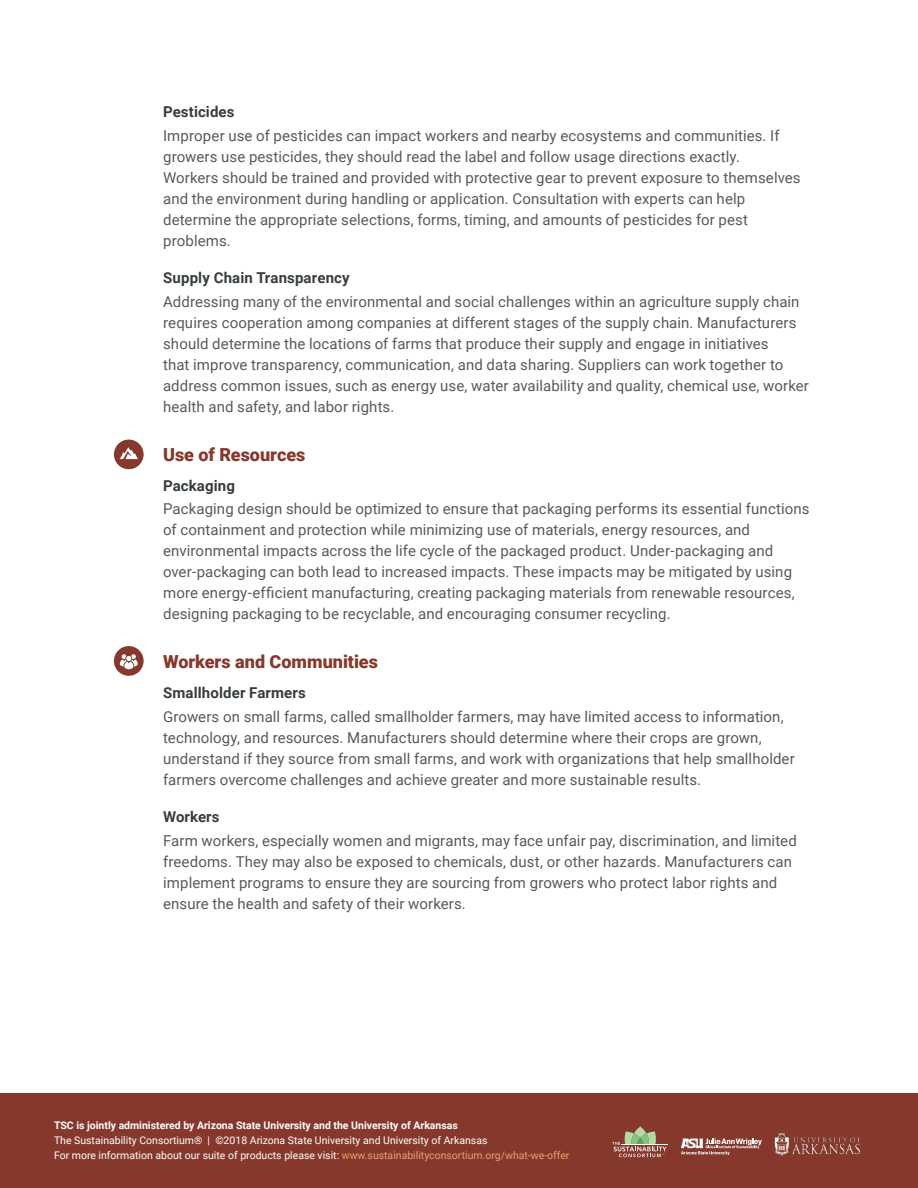
<style>
.page{position:relative;width:918px;height:1188px;background:#fff}
.page>*{position:absolute;margin:0;border:0;box-sizing:border-box;transform-origin:0 0}
.FBA_H1{font:900 18px "Roboto";color:#86382c}
.P_10pt{font:15px/21px "Roboto";letter-spacing:.005em;color:#58595b}
.H2_second_issue{font:700 15px "Roboto";letter-spacing:.01em;color:#373d3f}
.H2_first_issue{font:700 15px "Roboto";letter-spacing:.01em;color:#373d3f}
.t1{font:10.5px/15px "Roboto";color:#fff}
.t2{font:700 10.5px "Roboto";color:#fff}
.s1{color:#d78153}
</style>
<div class="page">
<div style="left:0;top:1094px;width:918px;height:94px;background:#86382c"></div>
<svg style="left:681px;top:1139px;width:81px;height:16px"></svg>
<img style="left:774px;top:1134px;width:87px;height:22px">
<hr style="left:621px;top:1144px;width:47px;height:1px;background:#fff">
<svg style="left:612px;top:1126px;width:55px;height:31px"></svg>
<div style="left:114px;top:646px;width:30px;height:30px;background:#86382c;border-radius:50%"></div>
<svg style="left:120px;top:654px;width:18px;height:15px"></svg>
<div style="left:114px;top:440px;width:30px;height:29px;background:#86382c;border-radius:50%"></div>
<svg style="left:120px;top:447px;width:18px;height:12px"></svg>
<p class="H2_second_issue" style="left:163px;top:101px;width:73px">Pesticides</p>
<p class="P_10pt" style="left:163px;top:124px;width:639px">Improper use of pesticides can impact workers and nearby ecosystems and communities. If growers use pesticides, they should read the label and follow usage directions exactly.<br>Workers should be trained and provided with protective gear to prevent exposure to themselves and the environment during handling or application. Consultation with experts can help determine the appropriate selections, forms, timing, and amounts of pesticides for pest problems.</p>
<p class="H2_second_issue" style="left:163px;top:267px;width:188px">Supply Chain Transparency</p>
<p class="P_10pt" style="left:163px;top:291px;width:647px">Addressing many of the environmental and social challenges within an agriculture supply chain requires cooperation among companies at different stages of the supply chain. Manufacturers should determine the locations of farms that produce their supply and engage in initiatives<br>that improve transparency, communication, and data sharing. Suppliers can work together to address common issues, such as energy use, water availability and quality, chemical use, worker health and safety, and labor rights.</p>
<p class="FBA_H1" style="left:163px;top:442px;width:144px">Use of Resources</p>
<p class="H2_first_issue" style="left:163px;top:475px;width:73px">Packaging</p>
<p class="P_10pt" style="left:163px;top:498px;width:648px">Packaging design should be optimized to ensure that packaging performs its essential functions of containment and protection while minimizing use of materials, energy resources, and environmental impacts across the life cycle of the packaged product. Under-packaging and over-packaging can both lead to increased impacts. These impacts may be mitigated by using more energy-efficient manufacturing, creating packaging materials from renewable resources, designing packaging to be recyclable, and encouraging consumer recycling.</p>
<p class="FBA_H1" style="left:163px;top:649px;width:216px">Workers and Communities</p>
<p class="H2_first_issue" style="left:163px;top:682px;width:144px">Smallholder Farmers</p>
<p class="P_10pt" style="left:163px;top:706px;width:633px">Growers on small farms, called smallholder farmers, may have limited access to information, technology, and resources. Manufacturers should determine where their crops are grown, understand if they source from small farms, and work with organizations that help smallholder farmers overcome challenges and achieve greater and more sustainable results.</p>
<p class="H2_second_issue" style="left:163px;top:807px;width:58px">Workers</p>
<p class="P_10pt" style="left:163px;top:830px;width:635px">Farm workers, especially women and migrants, may face unfair pay, discrimination, and limited freedoms. They may also be exposed to chemicals, dust, or other hazards. Manufacturers can implement programs to ensure they are sourcing from growers who protect labor rights and ensure the health and safety of their workers.</p>
<p class="t2" style="left:54px;top:1118px;width:405px">TSC is jointly administered by Arizona State University and the University of Arkansas</p>
<p class="t1" style="left:54px;top:1133px;width:517px">The Sustainability Consortium® | ©2018 Arizona State University and University of Arkansas<br>For more information about our suite of products please visit: <span class="s1">www.sustainabilityconsortium.org/what-we-offer</span></p>
</div>
